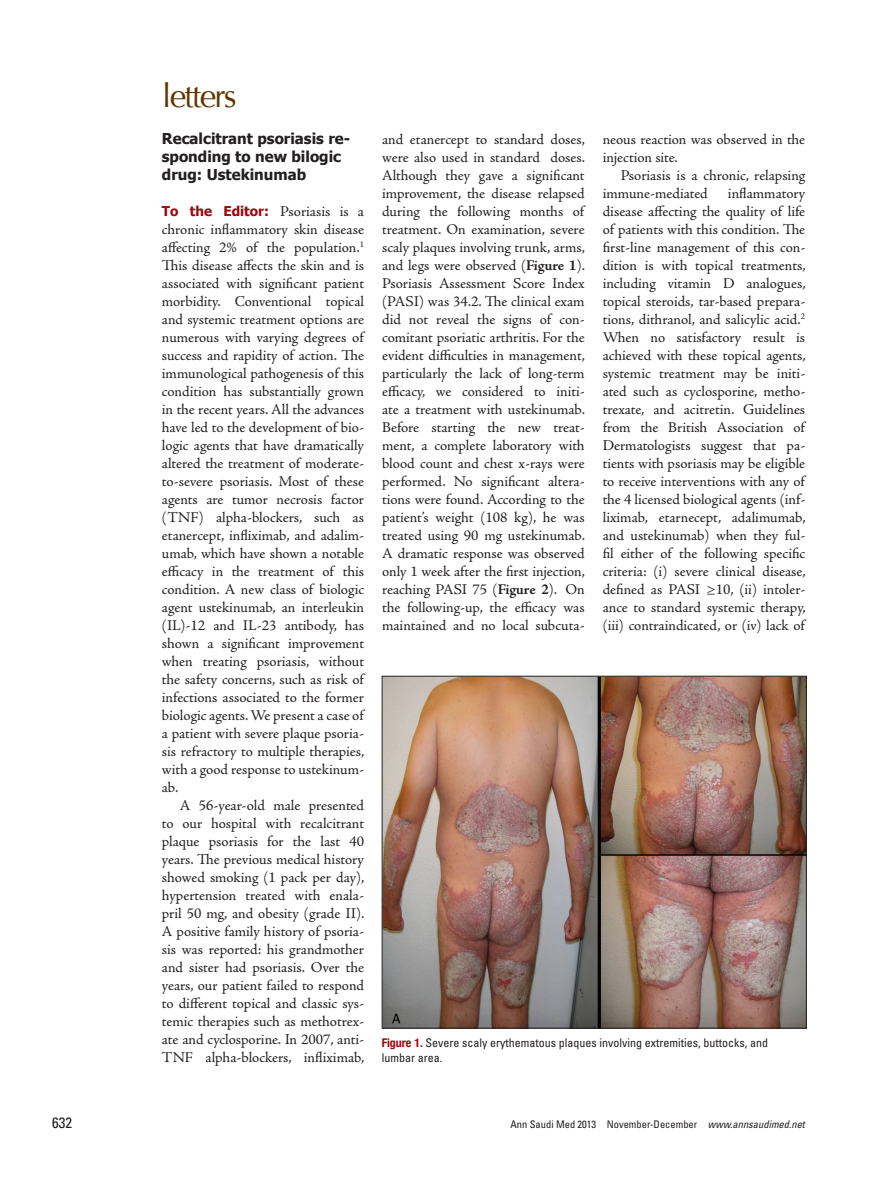
<style>
.page{position:relative;width:893px;height:1191px;background:#fff}
.page>*{position:absolute;margin:0;border:0;box-sizing:border-box;transform-origin:0 0}
.t1{font:33px "Optima";letter-spacing:-.05em;color:#603300}
.t2{font:15px/18px "Adobe Jenson Pro";letter-spacing:-.005em;color:#231f20;text-align:justify}
.t3{font:700 15px/18px "Tahoma";color:#231f20}
.t4{font:condensed 15px "Univers LT Std";color:#231f20}
.t5{font:700 13.5px "Tahoma";color:#9d070d}
.t6{font:condensed 12px/15px "Univers LT Std";color:#231f20}
.t7{font:condensed 10.5px "Univers LT Std";color:#231f20}
.s1{font-family:"Adobe Jenson Pro";font-weight:400;font-size:15px;color:#231f20}
.s2{font-weight:700}
.s3{font-family:"Helvetica Neue";font-weight:700;color:#9d070d}
.s4{font-style:italic}
</style>
<div class="page">
<img style="left:384px;top:678px;width:421px;height:348px">
<div style="left:382px;top:676px;width:425px;height:352px;border:1px solid #231f20"></div>
<h1 class="t1" style="left:162px;top:76px;width:76px">letters</h1>
<p class="t3" style="left:162px;top:129px;width:190px">Recalcitrant psoriasis re&shy;sponding to new bilogic drug: Ustekinumab</p>
<p class="t5" style="left:162px;top:202px;width:204px">To the Editor: <span class="s1">Psoriasis is a</span></p>
<p class="t2" style="left:162px;top:221px;width:204px">chronic inflammatory skin disease affecting 2% of the population.<sup>1<br></sup>This disease affects the skin and is associated with significant patient morbidity. Conventional topical and systemic treatment options are numerous with varying degrees of success and rapidity of action. The immunological pathogenesis of this condition has substantially grown in the recent years. All the advances have led to the development of bio&shy;logic agents that have dramatically altered the treatment of moderate&shy;to-severe psoriasis. Most of these agents are tumor necrosis factor (TNF) alpha-blockers, such as etanercept, infliximab, and adalim&shy;umab, which have shown a notable efficacy in the treatment of this condition. A new class of biologic agent ustekinumab, an interleukin (IL)-12 and IL-23 antibody, has shown a significant improvement when treating psoriasis, without the safety concerns, such as risk of infections associated to the former biologic agents. We present a case of a patient with severe plaque psoria&shy;sis refractory to multiple therapies, with a good response to ustekinum&shy;ab.</p>
<p class="t2" style="left:162px;top:797px;width:204px;text-indent:18px">A 56-year-old male presented to our hospital with recalcitrant plaque psoriasis for the last 40 years. The previous medical history showed smoking (1 pack per day), hypertension treated with enala&shy;pril 50 mg, and obesity (grade II).<br>A positive family history of psoria&shy;sis was reported: his grandmother and sister had psoriasis. Over the years, our patient failed to respond to different topical and classic sys&shy;temic therapies such as methotrex&shy;ate and cyclosporine. In 2007, anti-TNF alpha-blockers, infliximab,</p>
<p class="t2" style="left:382px;top:131px;width:205px">and etanercept to standard doses, were also used in standard doses.<br>Although they gave a significant improvement, the disease relapsed during the following months of treatment. On examination, severe scaly plaques involving trunk, arms, and legs were observed (<span class="s2">Figure 1</span>).<br>Psoriasis Assessment Score Index (PASI) was 34.2. The clinical exam did not reveal the signs of con&shy;comitant psoriatic arthritis. For the evident difficulties in management, particularly the lack of long-term efficacy, we considered to initi&shy;ate a treatment with ustekinumab.<br>Before starting the new treat&shy;ment, a complete laboratory with blood count and chest x-rays were performed. No significant altera&shy;tions were found. According to the patient’s weight (108 kg), he was treated using 90 mg ustekinumab.<br>A dramatic response was observed only 1 week after the first injection, reaching PASI 75 (<span class="s2">Figure 2</span>). On the following-up, the efficacy was maintained and no local subcuta-</p>
<p class="t2" style="left:603px;top:131px;width:204px">neous reaction was observed in the injection site.</p>
<p class="t2" style="left:603px;top:167px;width:204px;text-indent:18px">Psoriasis is a chronic, relapsing immune-mediated</p>
<p class="t2" style="left:603px;top:185px;width:205px;text-indent:125px">inflammatory disease affecting the quality of life of patients with this condition. The first-line management of this con&shy;dition is with topical treatments, including vitamin D analogues, topical steroids, tar-based prepara&shy;tions, dithranol, and salicylic acid.<sup>2<br></sup>When no satisfactory result is achieved with these topical agents, systemic treatment may be initi&shy;ated such as cyclosporine, metho&shy;trexate, and acitretin. Guidelines from the British Association of Dermatologists suggest that pa&shy;tients with psoriasis may be eligible to receive interventions with any of the 4 licensed biological agents (inf&shy;liximab, etarnecept, adalimumab, and ustekinumab) when they ful&shy;fil either of the following specific criteria: (i) severe clinical disease, defined as PASI ≥10, (ii) intoler&shy;ance to standard systemic therapy, (iii) contraindicated, or (iv) lack of</p>
<p class="t6" style="left:382px;top:1034px;width:388px"><span class="s3">Figure 1.</span> Severe scaly erythematous plaques involving extremities, buttocks, and lumbar area.</p>
<p class="t4" style="left:52px;top:1113px;width:21px">632</p>
<p class="t7" style="left:511px;top:1118px;width:296px">Ann Saudi Med 2013 November-December <span class="s4">www.annsaudimed.net</span></p>
</div>
